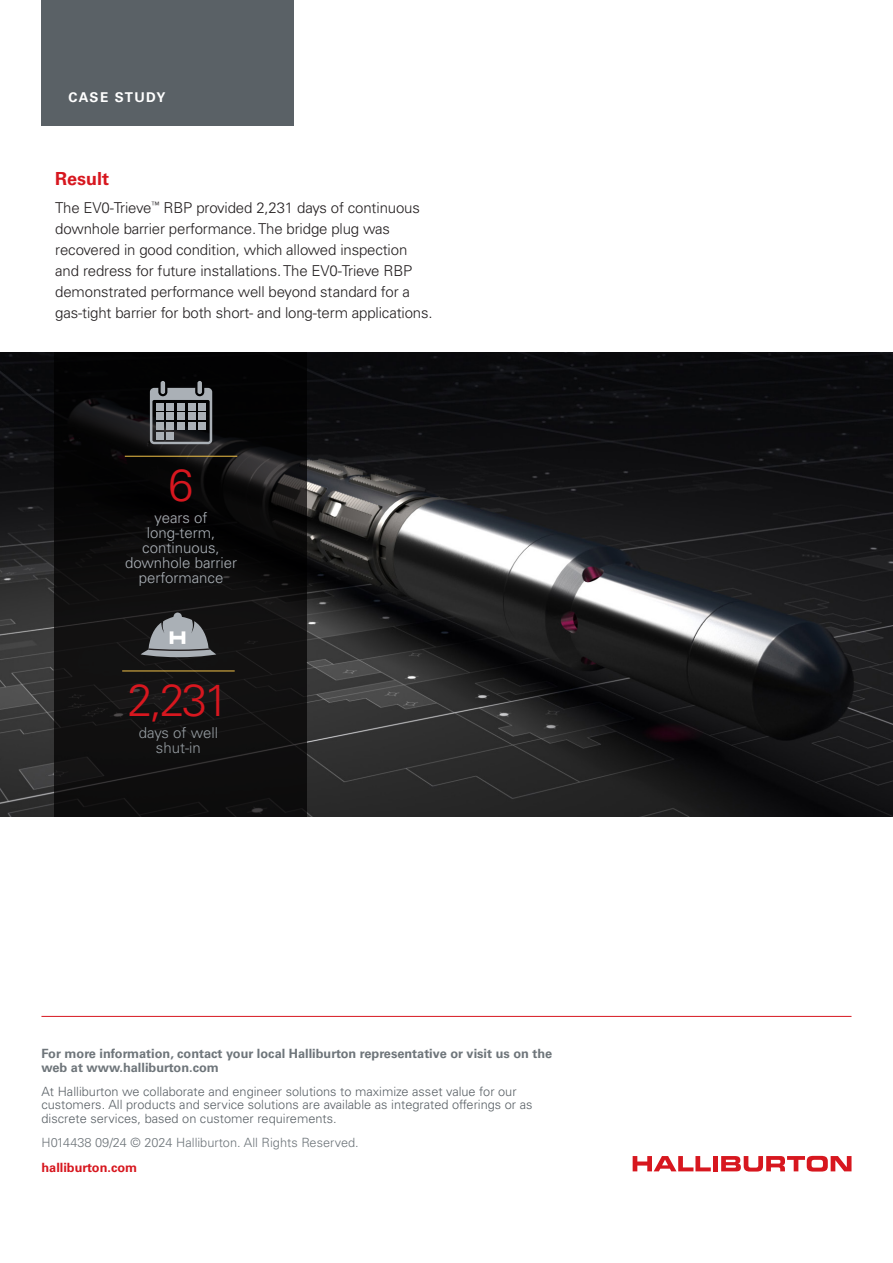
<style>
.page{position:relative;width:893px;height:1263px;background:#fff}
.page>*{position:absolute;margin:0;border:0;box-sizing:border-box;transform-origin:0 0}
._02_Headline{font:300 45px "Univers LT Std";color:#d7171f}
._02_Body_10pt{font:300 45px "Univers LT Std";color:#d7171f}
._02_Subhead__2{font:700 18px "Univers LT Std";color:#d7171f}
._02_Body_10pt-2{font:300 15px/21px "Univers LT Std";letter-spacing:-.01em;color:#231f20}
._02_Body_10pt-3{font:300 15px/15px "Univers LT Std";color:#aab0b6;text-align:center}
._02_Body_10pt-4{font:300 15px/15px "Univers LT Std";color:#959ca1;text-align:center}
.t1{font:700 13.5px "Univers LT Std";letter-spacing:.1em;color:#fff}
._05_Disclosure-Copyright{font:300 12.75px/13.5px "Univers LT Std";color:#5a6166}
._05_Disclosure-Copyright-2{font:700 12.75px/13.5px "Univers LT Std";color:#6e757a}
._05_Disclosure-Copyright-3{font:300 12.75px "Univers LT Std";color:#6e757a}
._05_Disclosure-Copyright-4{font:700 12.75px "Univers LT Std";color:#d7171f}
</style>
<div class="page">
<img style="left:0;top:352px;width:893px;height:464px">
<svg style="left:55px;top:352px;width:252px;height:464px;background:#0d0c0d"></svg>
<hr style="left:122px;top:671px;width:113px;height:1px;background:#f1c148">
<hr style="left:125px;top:456px;width:112px;height:1px;background:#f1c148">
<svg style="left:141px;top:612px;width:75px;height:45px;background:#6d7073"></svg>
<svg style="left:633px;top:1156px;width:78px;height:15px"></svg>
<div style="left:713px;top:1156px;width:5px;height:15px;background:#d7171f"></div>
<svg style="left:721px;top:1156px;width:130px;height:15px"></svg>
<hr style="left:41px;top:1016px;width:810px;height:1px;background:#d7171f">
<div style="left:41px;top:0;width:252px;height:125px;background:#5a6166"></div>
<hr style="left:161px;top:381px;width:4px;height:13px;background:#aab0b6;border-radius:2px">
<svg style="left:150px;top:388px;width:62px;height:56px;background:#525458"></svg>
<div style="left:197px;top:381px;width:5px;height:13px;background:#aab0b6;border-radius:2px"></div>
<div style="left:156px;top:403px;width:8px;height:7px;background:#aab0b6"></div>
<div style="left:156px;top:413px;width:8px;height:7px;background:#aab0b6"></div>
<div style="left:156px;top:422px;width:8px;height:8px;background:#aab0b6"></div>
<div style="left:156px;top:432px;width:8px;height:7px;background:#aab0b6"></div>
<div style="left:166px;top:403px;width:8px;height:7px;background:#aab0b6"></div>
<div style="left:166px;top:413px;width:8px;height:7px;background:#aab0b6"></div>
<div style="left:166px;top:422px;width:8px;height:8px;background:#aab0b6"></div>
<div style="left:166px;top:432px;width:8px;height:7px;background:#aab0b6"></div>
<div style="left:177px;top:403px;width:8px;height:7px;background:#aab0b6"></div>
<div style="left:177px;top:413px;width:8px;height:7px;background:#aab0b6"></div>
<div style="left:177px;top:422px;width:8px;height:8px;background:#aab0b6"></div>
<div style="left:188px;top:403px;width:8px;height:7px;background:#aab0b6"></div>
<div style="left:188px;top:413px;width:8px;height:7px;background:#aab0b6"></div>
<div style="left:188px;top:422px;width:8px;height:8px;background:#aab0b6"></div>
<div style="left:198px;top:403px;width:8px;height:7px;background:#aab0b6"></div>
<div style="left:198px;top:413px;width:8px;height:7px;background:#aab0b6"></div>
<div style="left:198px;top:422px;width:8px;height:8px;background:#aab0b6"></div>
<p class="t1" style="left:68px;top:89px;width:98px">CASE STUDY</p>
<p class="_02_Subhead__2" style="left:55px;top:169px;width:56px">Result</p>
<p class="_02_Body_10pt-2" style="left:55px;top:197px;width:379px">The EV0-Trieve<sup>™</sup> RBP provided 2,231 days of continuous downhole barrier performance. The bridge plug was recovered in good condition, which allowed inspection and redress for future installations. The EV0-Trieve RBP demonstrated performance well beyond standard for a gas-tight barrier for both short- and long-term applications.</p>
<p class="_02_Body_10pt" style="left:169px;top:458px;width:27px">6</p>
<p class="_02_Body_10pt-3" style="left:125px;top:510px;width:114px">years of long-term, continuous, downhole barrier performance</p>
<p class="_02_Headline" style="left:128px;top:673px;width:103px">2,231</p>
<p class="_02_Body_10pt-4" style="left:139px;top:725px;width:81px">days of well shut-in</p>
<p class="_05_Disclosure-Copyright-2" style="left:41px;top:1047px;width:512px">For more information, contact your local Halliburton representative or visit us on the web at www.halliburton.com</p>
<p class="_05_Disclosure-Copyright" style="left:41px;top:1085px;width:493px">At Halliburton we collaborate and engineer solutions to maximize asset value for our customers. All products and service solutions are available as integrated offerings or as discrete services, based on customer requirements.</p>
<p class="_05_Disclosure-Copyright-3" style="left:41px;top:1135px;width:319px">H014438 09/24 © 2024 Halliburton. All Rights Reserved.</p>
<p class="_05_Disclosure-Copyright-4" style="left:41px;top:1159px;width:97px">halliburton.com</p>
</div>
